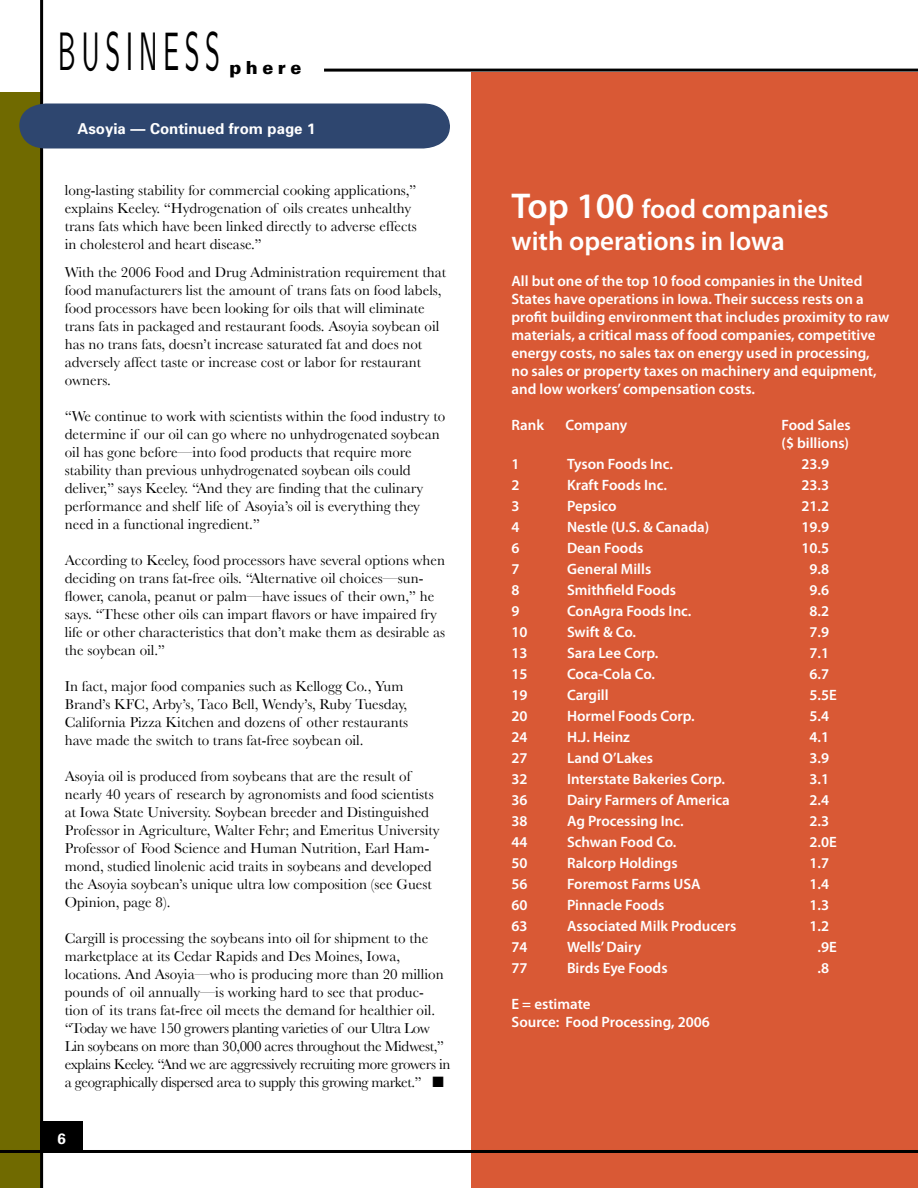
<style>
.page{position:relative;width:918px;height:1188px;background:#fff}
.page>*{position:absolute;margin:0;border:0;box-sizing:border-box;transform-origin:0 0}
.t1{font:54px "Nova";letter-spacing:.2em;color:#000;scale:.5 1}
.t2{font:600 27px/32.4px "Myriad Pro";color:#fff}
.t3{font:900 18px "Univers";letter-spacing:.25em;color:#000}
.t4{font:15px/18px "Baskerville";color:#000}
.t5{font:600 15px/18px "Myriad Pro";color:#fff}
.t6{font:700 15px "Univers";color:#fff}
.s1{font-size:36px}
</style>
<div class="page">
<div style="left:0;top:92px;width:42px;height:1096px;background:#706a00"></div>
<hr style="left:40px;top:0;width:3px;height:1188px;background:#000">
<div style="left:40px;top:1121px;width:43px;height:31px;background:#000"></div>
<div style="left:19px;top:104px;width:431px;height:44px;background:#2e466f"></div>
<hr style="left:324px;top:69px;width:594px;height:3px;background:#000">
<div style="left:471px;top:72px;width:447px;height:1116px;background:#d95935"></div>
<hr style="left:917px;top:1152px;width:1px;height:36px;background:#897b00">
<hr style="left:0;top:1150px;width:918px;height:3px;background:#000">
<h1 class="t1" style="left:58px;top:19px;width:326px">BUSINESS</h1>
<p class="t3" style="left:229px;top:56px;width:73px">phere</p>
<p class="t6" style="left:78px;top:119px;width:239px">Asoyia — Continued from page 1</p>
<p class="t4" style="left:65px;top:181px;width:353px">long-lasting stability for commercial cooking applications,” explains Keeley. “Hydrogenation of oils creates unhealthy trans fats which have been linked directly to adverse effects in cholesterol and heart disease.”</p>
<p class="t4" style="left:65px;top:263px;width:383px">With the 2006 Food and Drug Administration requirement that food manufacturers list the amount of trans fats on food labels, food processors have been looking for oils that will eliminate trans fats in packaged and restaurant foods. Asoyia soybean oil has no trans fats, doesn’t increase saturated fat and does not adversely affect taste or increase cost or labor for restaurant owners.</p>
<p class="t4" style="left:65px;top:407px;width:382px">“We continue to work with scientists within the food industry to determine if our oil can go where no unhydrogenated soybean oil has gone before—into food products that require more stability than previous unhydrogenated soybean oils could deliver,” says Keeley. “And they are finding that the culinary performance and shelf life of Asoyia’s oil is everything they need in a functional ingredient.”</p>
<p class="t4" style="left:65px;top:551px;width:382px">According to Keeley, food processors have several options when deciding on trans fat-free oils. “Alternative oil choices—sun&shy;flower, canola, peanut or palm—have issues of their own,” he says. “These other oils can impart flavors or have impaired fry life or other characteristics that don’t make them as desirable as the soybean oil.”</p>
<p class="t4" style="left:65px;top:677px;width:345px">In fact, major food companies such as Kellogg Co., Yum Brand’s KFC, Arby’s, Taco Bell, Wendy’s, Ruby Tuesday, California Pizza Kitchen and dozens of other restaurants have made the switch to trans fat-free soybean oil.</p>
<p class="t4" style="left:65px;top:767px;width:376px">Asoyia oil is produced from soybeans that are the result of nearly 40 years of research by agronomists and food scientists at Iowa State University. Soybean breeder and Distinguished Professor in Agriculture, Walter Fehr; and Emeritus University Professor of Food Science and Human Nutrition, Earl Ham&shy;mond, studied linolenic acid traits in soybeans and developed the Asoyia soybean’s unique ultra low composition (see Guest Opinion, page 8).</p>
<p class="t4" style="left:65px;top:929px;width:387px">Cargill is processing the soybeans into oil for shipment to the marketplace at its Cedar Rapids and Des Moines, Iowa, locations. And Asoyia—who is producing more than 20 million pounds of oil annually—is working hard to see that produc&shy;tion of its trans fat-free oil meets the demand for healthier oil. “Today we have 150 growers planting varieties of our Ultra Low Lin soybeans on more than 30,000 acres throughout the Midwest,” explains Keeley. “And we are aggressively recruiting more growers in a geographically dispersed area to supply this growing market.” ■</p>
<p class="t6" style="left:57px;top:1129px;width:10px">6</p>
<h2 class="t2" style="left:512px;top:192px;width:319px"><span class="s1">Top 100</span> food companies with operations in Iowa</h2>
<p class="t5" style="left:512px;top:271px;width:379px">All but one of the top 10 food companies in the United States have operations in Iowa. Their success rests on a profit building environment that includes proximity to raw materials, a critical mass of food companies, competitive energy costs, no sales tax on energy used in processing, no sales or property taxes on machinery and equipment, and low workers’ compensation costs.</p>
<p class="t5" style="left:512px;top:415px;width:34px">Rank</p>
<p class="t5" style="left:566px;top:415px;width:63px">Company</p>
<p class="t5" style="left:782px;top:415px;width:71px">Food Sales ($ billions)</p>
<p class="t5" style="left:512px;top:454px;width:10px">1</p>
<p class="t5" style="left:567px;top:454px;width:107px">Tyson Foods Inc.</p>
<p class="t5" style="left:801px;top:454px;width:29px">23.9</p>
<p class="t5" style="left:512px;top:475px;width:10px">2</p>
<p class="t5" style="left:567px;top:475px;width:101px">Kraft Foods Inc.</p>
<p class="t5" style="left:801px;top:475px;width:29px">23.3</p>
<p class="t5" style="left:512px;top:496px;width:10px">3</p>
<p class="t5" style="left:567px;top:496px;width:51px">Pepsico</p>
<p class="t5" style="left:801px;top:496px;width:29px">21.2</p>
<p class="t5" style="left:512px;top:517px;width:10px">4</p>
<p class="t5" style="left:567px;top:517px;width:144px">Nestle (U.S. &amp; Canada)</p>
<p class="t5" style="left:801px;top:517px;width:29px">19.9</p>
<p class="t5" style="left:512px;top:538px;width:10px">6</p>
<p class="t5" style="left:567px;top:538px;width:78px">Dean Foods</p>
<p class="t5" style="left:801px;top:538px;width:29px">10.5</p>
<p class="t5" style="left:512px;top:559px;width:10px">7</p>
<p class="t5" style="left:567px;top:559px;width:86px">General Mills</p>
<p class="t5" style="left:809px;top:559px;width:21px">9.8</p>
<p class="t5" style="left:512px;top:580px;width:10px">8</p>
<p class="t5" style="left:567px;top:580px;width:111px">Smithfield Foods</p>
<p class="t5" style="left:809px;top:580px;width:21px">9.6</p>
<p class="t5" style="left:512px;top:601px;width:10px">9</p>
<p class="t5" style="left:567px;top:601px;width:126px">ConAgra Foods Inc.</p>
<p class="t5" style="left:809px;top:601px;width:21px">8.2</p>
<p class="t5" style="left:512px;top:622px;width:18px">10</p>
<p class="t5" style="left:567px;top:622px;width:70px">Swift &amp; Co.</p>
<p class="t5" style="left:809px;top:622px;width:21px">7.9</p>
<p class="t5" style="left:512px;top:643px;width:18px">13</p>
<p class="t5" style="left:567px;top:643px;width:93px">Sara Lee Corp.</p>
<p class="t5" style="left:809px;top:643px;width:21px">7.1</p>
<p class="t5" style="left:512px;top:664px;width:18px">15</p>
<p class="t5" style="left:567px;top:664px;width:90px">Coca-Cola Co.</p>
<p class="t5" style="left:809px;top:664px;width:21px">6.7</p>
<p class="t5" style="left:512px;top:685px;width:18px">19</p>
<p class="t5" style="left:567px;top:685px;width:43px">Cargill</p>
<p class="t5" style="left:809px;top:685px;width:29px">5.5E</p>
<p class="t5" style="left:512px;top:706px;width:18px">20</p>
<p class="t5" style="left:567px;top:706px;width:129px">Hormel Foods Corp.</p>
<p class="t5" style="left:809px;top:706px;width:21px">5.4</p>
<p class="t5" style="left:512px;top:727px;width:18px">24</p>
<p class="t5" style="left:567px;top:727px;width:64px">H.J. Heinz</p>
<p class="t5" style="left:809px;top:727px;width:21px">4.1</p>
<p class="t5" style="left:512px;top:748px;width:18px">27</p>
<p class="t5" style="left:567px;top:748px;width:88px">Land O’Lakes</p>
<p class="t5" style="left:809px;top:748px;width:21px">3.9</p>
<p class="t5" style="left:512px;top:769px;width:18px">32</p>
<p class="t5" style="left:567px;top:769px;width:159px">Interstate Bakeries Corp.</p>
<p class="t5" style="left:809px;top:769px;width:21px">3.1</p>
<p class="t5" style="left:512px;top:790px;width:18px">36</p>
<p class="t5" style="left:567px;top:790px;width:164px">Dairy Farmers of America</p>
<p class="t5" style="left:809px;top:790px;width:21px">2.4</p>
<p class="t5" style="left:512px;top:811px;width:18px">38</p>
<p class="t5" style="left:567px;top:811px;width:118px">Ag Processing Inc.</p>
<p class="t5" style="left:809px;top:811px;width:21px">2.3</p>
<p class="t5" style="left:512px;top:832px;width:18px">44</p>
<p class="t5" style="left:567px;top:832px;width:111px">Schwan Food Co.</p>
<p class="t5" style="left:809px;top:832px;width:29px">2.0E</p>
<p class="t5" style="left:512px;top:853px;width:18px">50</p>
<p class="t5" style="left:567px;top:853px;width:112px">Ralcorp Holdings</p>
<p class="t5" style="left:809px;top:853px;width:21px">1.7</p>
<p class="t5" style="left:512px;top:874px;width:18px">56</p>
<p class="t5" style="left:567px;top:874px;width:135px">Foremost Farms USA</p>
<p class="t5" style="left:809px;top:874px;width:21px">1.4</p>
<p class="t5" style="left:512px;top:895px;width:18px">60</p>
<p class="t5" style="left:567px;top:895px;width:99px">Pinnacle Foods</p>
<p class="t5" style="left:809px;top:895px;width:21px">1.3</p>
<p class="t5" style="left:512px;top:916px;width:18px">63</p>
<p class="t5" style="left:567px;top:916px;width:171px">Associated Milk Producers</p>
<p class="t5" style="left:809px;top:916px;width:21px">1.2</p>
<p class="t5" style="left:512px;top:937px;width:18px">74</p>
<p class="t5" style="left:567px;top:937px;width:76px">Wells’ Dairy</p>
<p class="t5" style="left:818px;top:937px;width:21px">.9E</p>
<p class="t5" style="left:512px;top:958px;width:18px">77</p>
<p class="t5" style="left:567px;top:958px;width:102px">Birds Eye Foods</p>
<p class="t5" style="left:818px;top:958px;width:13px">.8</p>
<p class="t5" style="left:512px;top:994px;width:200px">E = estimate<br>Source: Food Processing, 2006</p>
</div>
